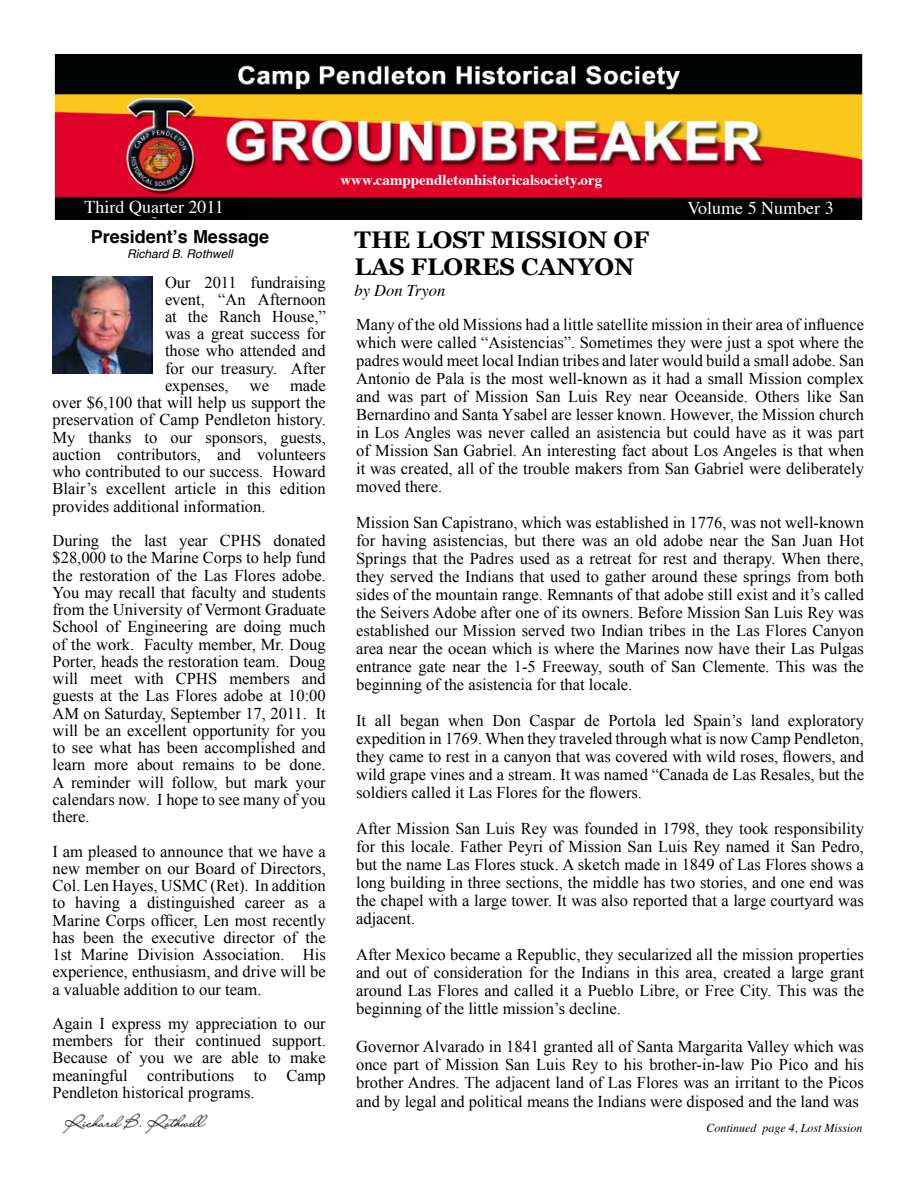
<style>
.page{position:relative;width:918px;height:1188px;background:#fff}
.page>*{position:absolute;margin:0;border:0;box-sizing:border-box;transform-origin:0 0}
.t1{font:700 24px/27px "Georgia";color:#000}
.t2{font:18px "Times";color:#fff}
.t3{font:700 18px "Helvetica";color:#000}
.t4{font:16.5px/17.2px "Times New Roman";color:#000;text-align:justify}
.t5{font:italic 16.5px "Times";color:#000}
.t6{font:700 15px "Times";color:#fff}
.t7{font:italic 12px "Times";color:#000}
.t8{font:italic 12px "Helvetica";color:#000}
</style>
<div class="page">
<img style="left:54px;top:54px;width:809px;height:166px">
<div style="left:85px;top:200px;width:163px;height:17px;background:#000"></div>
<div style="left:688px;top:200px;width:160px;height:18px;background:#000"></div>
<img style="left:53px;top:276px;width:100px;height:97px">
<img style="left:62px;top:1113px;width:146px;height:21px">
<p class="t6" style="left:340px;top:166px;width:263px">www.camppendletonhistoricalsociety.org</p>
<p class="t2" style="left:85px;top:190px;width:141px">Third Quarter 2011</p>
<p class="t2" style="left:688px;top:191px;width:148px">Volume 5 Number 3</p>
<p class="t3" style="left:91px;top:223px;width:180px">President’s Message</p>
<p class="t8" style="left:127px;top:245px;width:107px">Richard B. Rothwell</p>
<p class="t4" style="left:165px;top:273px;width:162px">Our 2011 fundraising event, “An Afternoon at the Ranch House,” was a great success for those who attended and for our treasury. After expenses,</p>
<p class="t4" style="left:53px;top:377px;width:275px;text-indent:238px">made over $6,100 that will help us support the preservation of Camp Pendleton history.<br>My thanks to our sponsors, guests, auction contributors, and volunteers who contributed to our success. Howard Blair’s excellent article in this edition provides additional information.</p>
<p class="t4" style="left:53px;top:532px;width:275px">During the last year CPHS donated $28,000 to the Marine Corps to help fund the restoration of the Las Flores adobe.<br>You may recall that faculty and students from the University of Vermont Graduate School of Engineering are doing much of the work. Faculty member, Mr. Doug Porter, heads the restoration team. Doug will meet with CPHS members and guests at the Las Flores adobe at 10:00<br>AM on Saturday, September 17, 2011. It will be an excellent opportunity for you to see what has been accomplished and learn more about remains to be done.<br>A reminder will follow, but mark your calendars now. I hope to see many of you there.</p>
<p class="t4" style="left:53px;top:842px;width:275px">I am pleased to announce that we have a new member on our Board of Directors, Col. Len Hayes, USMC (Ret). In addition to having a distinguished career as a Marine Corps officer, Len most recently has been the executive director of the 1st Marine Division Association. His experience, enthusiasm, and drive will be a valuable addition to our team.</p>
<p class="t4" style="left:53px;top:1015px;width:275px">Again I express my appreciation to our members for their continued support.<br>Because of you we are able to make meaningful contributions to Camp Pendleton historical programs.</p>
<p class="t4" style="left:250px;top:377px;width:21px">we</p>
<h1 class="t1" style="left:355px;top:226px;width:296px">THE LOST MISSION OF<br>LAS FLORES CANYON</h1>
<p class="t5" style="left:355px;top:277px;width:92px">by Don Tryon</p>
<p class="t4" style="left:356px;top:316px;width:509px;line-height:18px">Many of the old Missions had a little satellite mission in their area of influence which were called “Asistencias”. Sometimes they were just a spot where the padres would meet local Indian tribes and later would build a small adobe. San Antonio de Pala is the most well-known as it had a small Mission complex and was part of Mission San Luis Rey near Oceanside. Others like San Bernardino and Santa Ysabel are lesser known. However, the Mission church in Los Angles was never called an asistencia but could have as it was part of Mission San Gabriel. An interesting fact about Los Angeles is that when it was created, all of the trouble makers from San Gabriel were deliberately moved there.</p>
<p class="t4" style="left:356px;top:514px;width:509px;line-height:18px">Mission San Capistrano, which was established in 1776, was not well-known for having asistencias, but there was an old adobe near the San Juan Hot Springs that the Padres used as a retreat for rest and therapy. When there, they served the Indians that used to gather around these springs from both sides of the mountain range. Remnants of that adobe still exist and it’s called the Seivers Adobe after one of its owners. Before Mission San Luis Rey was established our Mission served two Indian tribes in the Las Flores Canyon area near the ocean which is where the Marines now have their Las Pulgas entrance gate near the 1-5 Freeway, south of San Clemente. This was the beginning of the asistencia for that locale.</p>
<p class="t4" style="left:356px;top:712px;width:509px;line-height:18px">It all began when Don Caspar de Portola led Spain’s land exploratory expedition in 1769. When they traveled through what is now Camp Pendleton, they came to rest in a canyon that was covered with wild roses, flowers, and wild grape vines and a stream. It was named “Canada de Las Resales, but the soldiers called it Las Flores for the flowers.</p>
<p class="t4" style="left:356px;top:820px;width:509px;line-height:18px">After Mission San Luis Rey was founded in 1798, they took responsibility for this locale. Father Peyri of Mission San Luis Rey named it San Pedro, but the name Las Flores stuck. A sketch made in 1849 of Las Flores shows a long building in three sections, the middle has two stories, and one end was the chapel with a large tower. It was also reported that a large courtyard was adjacent.</p>
<p class="t4" style="left:356px;top:946px;width:509px;line-height:18px">After Mexico became a Republic, they secularized all the mission properties and out of consideration for the Indians in this area, created a large grant around Las Flores and called it a Pueblo Libre, or Free City. This was the beginning of the little mission’s decline.</p>
<p class="t4" style="left:356px;top:1037px;width:509px;line-height:18px">Governor Alvarado in 1841 granted all of Santa Margarita Valley which was once part of Mission San Luis Rey to his brother-in-law Pio Pico and his brother Andres. The adjacent land of Las Flores was an irritant to the Picos</p>
<p class="t4" style="left:356px;top:1093px;width:504px">and by legal and political means the Indians were disposed and the land was</p>
<p class="t7" style="left:706px;top:1117px;width:158px">Continued page 4, Lost Mission</p>
</div>
